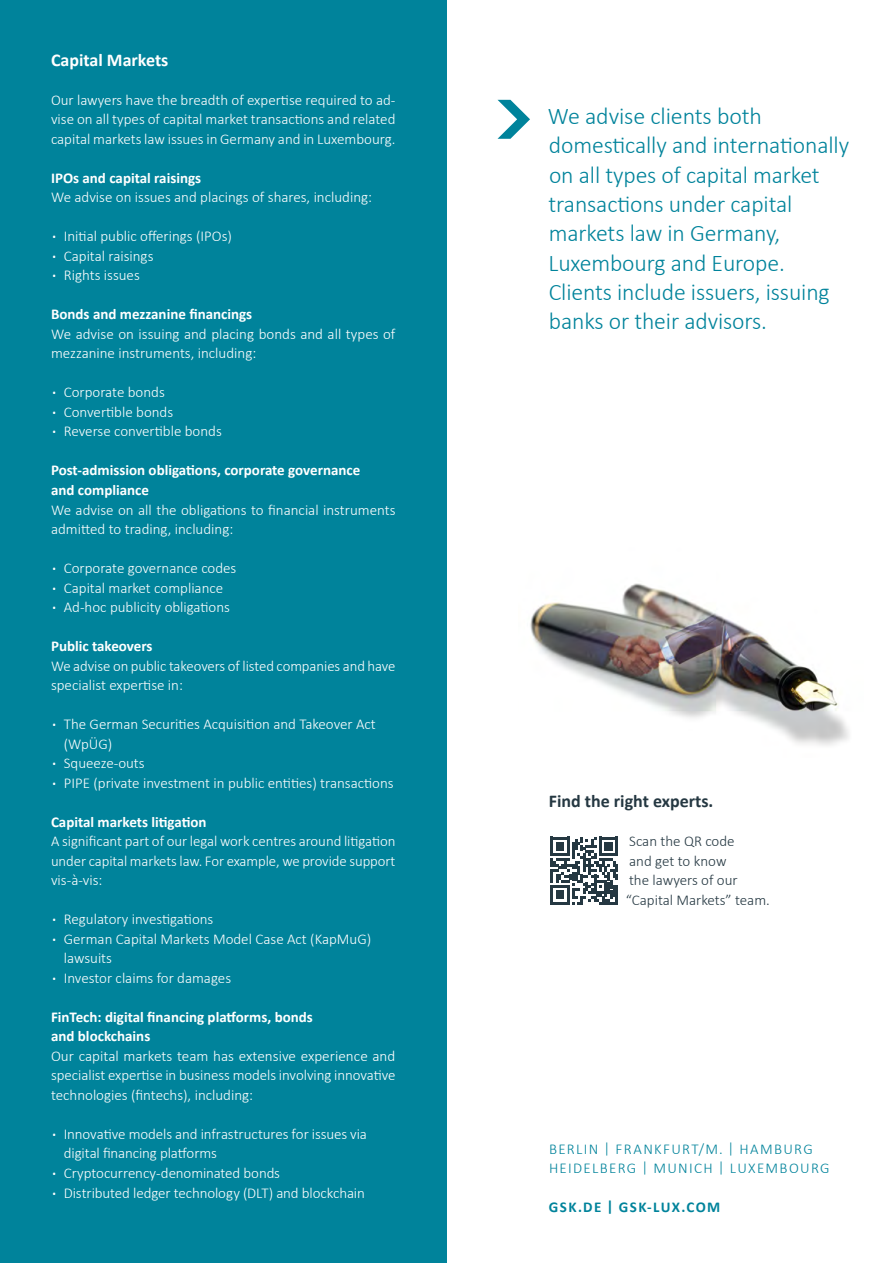
<style>
.page{position:relative;width:893px;height:1263px;background:#fff}
.page>*{position:absolute;margin:0;border:0;box-sizing:border-box;transform-origin:0 0}
._01_Zitat_ENG{font:300 24px/29.2px "Calibri";letter-spacing:-.005em;color:#00839b}
._10_Find_the_right_e{font:700 18px "Calibri";color:#253842}
._03_Subheadline_ENG{font:700 18px "Calibri";color:#fff}
._04_Text_ENG{font:300 15px/19.5px "Calibri";color:#fff}
._04a_Text_ENG_ohne_R{font:300 15px/19.5px "Calibri";color:#fff}
._03_kleine_Subheadli{font:700 15px/19.5px "Calibri";color:#fff}
._11_Scan_the_QR_code{font:300 15px/19.5px "Calibri";color:#253842}
._12_Orte{font:300 15px "Calibri";letter-spacing:.085em;color:#00839b}
._13_Webseiten{font:700 15px "Calibri";letter-spacing:.095em;color:#00839b}
.s1{font-size:25.5px}
</style>
<div class="page">
<img style="left:530px;top:583px;width:319px;height:163px">
<div style="left:0;top:0;width:446px;height:1263px;background:#00839b"></div>
<svg style="left:497px;top:100px;width:33px;height:39px"></svg>
<svg style="left:550px;top:837px;width:68px;height:67px"></svg>
<p class="_03_Subheadline_ENG" style="left:51px;top:48px;width:119px">Capital Markets</p>
<p class="_04_Text_ENG" style="left:51px;top:89px;width:346px;text-align:justify">Our lawyers have the breadth of expertise required to ad&shy;vise on all types of capital market transactions and related capital markets law issues in Germany and in Luxembourg.</p>
<p class="_03_kleine_Subheadli" style="left:51px;top:168px;width:152px">IPOs and capital raisings</p>
<p class="_04a_Text_ENG_ohne_R" style="left:51px;top:187px;width:323px">We advise on issues and placings of shares, including:</p>
<p class="_04_Text_ENG" style="left:51px;top:226px;width:182px"><span class="s1">·</span> Initial public offerings (IPOs)</p>
<p class="_04_Text_ENG" style="left:51px;top:245px;width:104px"><span class="s1">·</span> Capital raisings</p>
<p class="_04_Text_ENG" style="left:51px;top:265px;width:90px"><span class="s1">·</span> Rights issues</p>
<p class="_03_kleine_Subheadli" style="left:51px;top:305px;width:203px">Bonds and mezzanine financings</p>
<p class="_04a_Text_ENG_ohne_R" style="left:51px;top:323px;width:346px">We advise on issuing and placing bonds and all types of mezzanine instruments, including:</p>
<p class="_04_Text_ENG" style="left:51px;top:382px;width:115px"><span class="s1">·</span> Corporate bonds</p>
<p class="_04_Text_ENG" style="left:51px;top:401px;width:124px"><span class="s1">·</span> Convertible bonds</p>
<p class="_04_Text_ENG" style="left:51px;top:421px;width:172px"><span class="s1">·</span> Reverse convertible bonds</p>
<p class="_03_kleine_Subheadli" style="left:51px;top:461px;width:311px">Post-admission obligations, corporate governance and compliance</p>
<p class="_04a_Text_ENG_ohne_R" style="left:51px;top:499px;width:346px">We advise on all the obligations to financial instruments admitted to trading, including:</p>
<p class="_04_Text_ENG" style="left:51px;top:558px;width:187px"><span class="s1">·</span> Corporate governance codes</p>
<p class="_04_Text_ENG" style="left:51px;top:577px;width:174px"><span class="s1">·</span> Capital market compliance</p>
<p class="_04_Text_ENG" style="left:51px;top:597px;width:181px"><span class="s1">·</span> Ad-hoc publicity obligations</p>
<p class="_03_kleine_Subheadli" style="left:51px;top:636px;width:103px">Public takeovers</p>
<p class="_04a_Text_ENG_ohne_R" style="left:51px;top:655px;width:346px">We advise on public takeovers of listed companies and have specialist expertise in:</p>
<p class="_04_Text_ENG" style="left:64px;top:714px;width:314px;text-indent:-13px"><span class="s1">·</span> The German Securities Acquisition and Takeover Act (WpÜG)</p>
<p class="_04_Text_ENG" style="left:51px;top:753px;width:95px"><span class="s1">·</span> Squeeze-outs</p>
<p class="_04_Text_ENG" style="left:51px;top:772px;width:344px"><span class="s1">·</span> PIPE (private investment in public entities) transactions</p>
<p class="_03_kleine_Subheadli" style="left:51px;top:812px;width:157px">Capital markets litigation</p>
<p class="_04a_Text_ENG_ohne_R" style="left:51px;top:831px;width:346px;text-align:justify">A significant part of our legal work centres around litigation under capital markets law. For example, we provide support vis-à-vis:</p>
<p class="_04_Text_ENG" style="left:51px;top:909px;width:164px"><span class="s1">·</span> Regulatory investigations</p>
<p class="_04_Text_ENG" style="left:64px;top:928px;width:309px;text-indent:-13px"><span class="s1">·</span> German Capital Markets Model Case Act (KapMuG) lawsuits</p>
<p class="_04_Text_ENG" style="left:51px;top:967px;width:182px"><span class="s1">·</span> Investor claims for damages</p>
<p class="_03_kleine_Subheadli" style="left:51px;top:1007px;width:263px">FinTech: digital financing platforms, bonds and blockchains</p>
<p class="_04a_Text_ENG_ohne_R" style="left:51px;top:1045px;width:346px;text-align:justify">Our capital markets team has extensive experience and specialist expertise in business models involving innovative technologies (fintechs), including:</p>
<p class="_04_Text_ENG" style="left:64px;top:1123px;width:305px;text-indent:-13px"><span class="s1">·</span> Innovative models and infrastructures for issues via digital financing platforms</p>
<p class="_04_Text_ENG" style="left:51px;top:1162px;width:231px"><span class="s1">·</span> Cryptocurrency-denominated bonds</p>
<p class="_04_Text_ENG" style="left:51px;top:1182px;width:315px"><span class="s1">·</span> Distributed ledger technology (DLT) and blockchain</p>
<p class="_01_Zitat_ENG" style="left:548px;top:100px;width:303px">We advise clients both domestically and internationally on all types of capital market transactions under capital markets law in Germany,<br>Luxembourg and Europe.<br>Clients include issuers, issuing banks or their advisors.</p>
<p class="_10_Find_the_right_e" style="left:549px;top:790px;width:166px">Find the right experts.</p>
<p class="_11_Scan_the_QR_code" style="left:626px;top:831px;width:146px">Scan the QR code<br>and get to know<br>the lawyers of our “Capital Markets” team.</p>
<p class="_12_Orte" style="left:549px;top:1139px;width:265px">BERLIN | FRANKFURT/M. | HAMBURG</p>
<p class="_12_Orte" style="left:549px;top:1159px;width:282px">HEIDELBERG | MUNICH | LUXEMBOURG</p>
<p class="_13_Webseiten" style="left:549px;top:1197px;width:173px">GSK.DE | GSK-LUX.COM</p>
</div>
